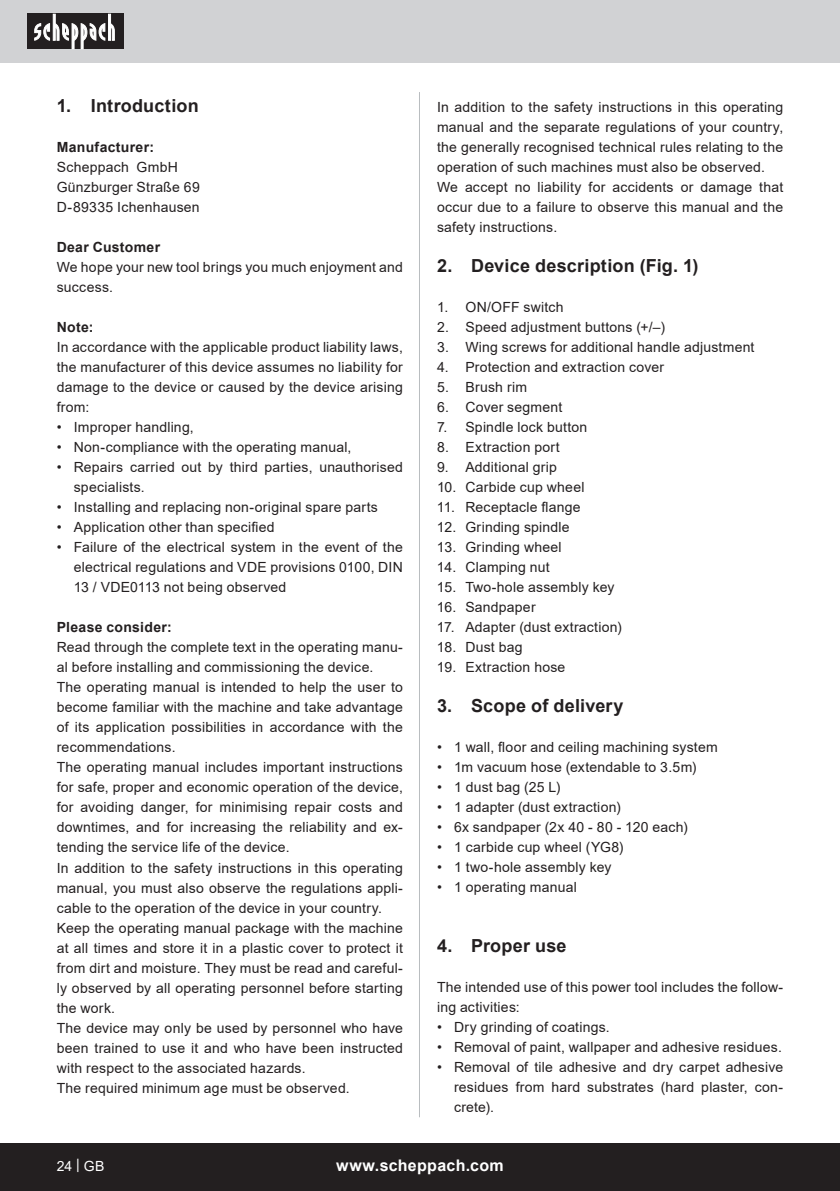
<style>
.page{position:relative;width:840px;height:1191px;background:#fff}
.page>*{position:absolute;margin:0;border:0;box-sizing:border-box;transform-origin:0 0}
.t1{font:700 18px "Arial";letter-spacing:.015em;color:#231f20}
.t2{font:700 16px "Arial";letter-spacing:.02em;color:#fff}
.t3{font:14px/20px "Arial";letter-spacing:.015em;color:#231f20}
.t4{font:700 14px "Arial";letter-spacing:.02em;color:#231f20}
.t5{font:14px "Arial";color:#fff}
</style>
<div class="page">
<div style="left:0;top:0;width:839px;height:63px;background:#d1d2d4"></div>
<div style="left:0;top:1143px;width:839px;height:48px;background:#231f20"></div>
<div style="left:27px;top:14px;width:96px;height:35px;background:#231f20"></div>
<svg style="left:34px;top:14px;width:81px;height:35px"></svg>
<hr style="left:419px;top:92px;width:1px;height:1025px;background:#b9bdc0">
<p class="t1" style="left:57px;top:93px;width:143px">1. Introduction</p>
<p class="t4" style="left:57px;top:137px;width:99px">Manufacturer:</p>
<p class="t3" style="left:57px;top:157px;width:144px">Scheppach GmbH<br>Günzburger Straße 69<br>D-89335 Ichenhausen</p>
<p class="t4" style="left:57px;top:237px;width:105px">Dear Customer</p>
<p class="t3" style="left:57px;top:257px;width:347px">We hope your new tool brings you much enjoyment and success.</p>
<p class="t4" style="left:57px;top:317px;width:38px">Note:</p>
<p class="t3" style="left:57px;top:337px;width:347px;text-align:justify">In accordance with the applicable product liability laws, the manufacturer of this device assumes no liability for damage to the device or caused by the device arising from:</p>
<p class="t3" style="left:57px;top:417px;width:138px">• Improper handling,</p>
<p class="t3" style="left:57px;top:437px;width:296px">• Non-compliance with the operating manual,</p>
<p class="t3" style="left:74px;top:457px;width:330px;text-indent:-17px">• Repairs carried out by third parties, unauthorised specialists.</p>
<p class="t3" style="left:57px;top:497px;width:322px">• Installing and replacing non-original spare parts</p>
<p class="t3" style="left:57px;top:517px;width:219px">• Application other than specified</p>
<p class="t3" style="left:74px;top:537px;width:330px;text-align:justify;text-indent:-17px">• Failure of the electrical system in the event of the electrical regulations and VDE provisions 0100, DIN 13 / VDE0113 not being observed</p>
<p class="t4" style="left:57px;top:617px;width:117px">Please consider:</p>
<p class="t3" style="left:57px;top:637px;width:347px">Read through the complete text in the operating manu&shy;al before installing and commissioning the device.<br>The operating manual is intended to help the user to become familiar with the machine and take advantage of its application possibilities in accordance with the recommendations.<br>The operating manual includes important instructions for safe, proper and economic operation of the device, for avoiding danger, for minimising repair costs and downtimes, and for increasing the reliability and ex&shy;tending the service life of the device.<br>In addition to the safety instructions in this operating manual, you must also observe the regulations appli&shy;cable to the operation of the device in your country.<br>Keep the operating manual package with the machine at all times and store it in a plastic cover to protect it from dirt and moisture. They must be read and careful&shy;ly observed by all operating personnel before starting the work.<br>The device may only be used by personnel who have been trained to use it and who have been instructed with respect to the associated hazards.<br>The required minimum age must be observed.</p>
<p class="t3" style="left:437px;top:97px;width:347px">In addition to the safety instructions in this operating manual and the separate regulations of your country, the generally recognised technical rules relating to the operation of such machines must also be observed.<br>We accept no liability for accidents or damage that occur due to a failure to observe this manual and the safety instructions.</p>
<p class="t1" style="left:437px;top:253px;width:263px">2. Device description (Fig. 1)</p>
<p class="t3" style="left:437px;top:297px;width:128px">1. ON/OFF switch</p>
<p class="t3" style="left:437px;top:317px;width:229px">2. Speed adjustment buttons (+/–)</p>
<p class="t3" style="left:437px;top:337px;width:319px">3. Wing screws for additional handle adjustment</p>
<p class="t3" style="left:437px;top:357px;width:228px">4. Protection and extraction cover</p>
<p class="t3" style="left:437px;top:377px;width:91px">5. Brush rim</p>
<p class="t3" style="left:437px;top:397px;width:127px">6. Cover segment</p>
<p class="t3" style="left:437px;top:417px;width:152px">7. Spindle lock button</p>
<p class="t3" style="left:437px;top:437px;width:124px">8. Extraction port</p>
<p class="t3" style="left:437px;top:457px;width:121px">9. Additional grip</p>
<p class="t3" style="left:437px;top:477px;width:149px">10. Carbide cup wheel</p>
<p class="t3" style="left:437px;top:497px;width:145px">11. Receptacle flange</p>
<p class="t3" style="left:437px;top:517px;width:134px">12. Grinding spindle</p>
<p class="t3" style="left:437px;top:537px;width:126px">13. Grinding wheel</p>
<p class="t3" style="left:437px;top:557px;width:114px">14. Clamping nut</p>
<p class="t3" style="left:437px;top:577px;width:179px">15. Two-hole assembly key</p>
<p class="t3" style="left:437px;top:597px;width:100px">16. Sandpaper</p>
<p class="t3" style="left:437px;top:617px;width:186px">17. Adapter (dust extraction)</p>
<p class="t3" style="left:436px;top:637px;width:87px">18. Dust bag</p>
<p class="t3" style="left:436px;top:657px;width:130px">19. Extraction hose</p>
<p class="t1" style="left:437px;top:693px;width:188px">3. Scope of delivery</p>
<p class="t3" style="left:437px;top:737px;width:282px">• 1 wall, floor and ceiling machining system</p>
<p class="t3" style="left:437px;top:757px;width:261px">• 1m vacuum hose (extendable to 3.5m)</p>
<p class="t3" style="left:437px;top:777px;width:125px">• 1 dust bag (25 L)</p>
<p class="t3" style="left:437px;top:797px;width:185px">• 1 adapter (dust extraction)</p>
<p class="t3" style="left:437px;top:817px;width:252px">• 6x sandpaper (2x 40 - 80 - 120 each)</p>
<p class="t3" style="left:437px;top:837px;width:188px">• 1 carbide cup wheel (YG8)</p>
<p class="t3" style="left:437px;top:857px;width:176px">• 1 two-hole assembly key</p>
<p class="t3" style="left:437px;top:877px;width:141px">• 1 operating manual</p>
<p class="t1" style="left:437px;top:933px;width:131px">4. Proper use</p>
<p class="t3" style="left:437px;top:977px;width:347px">The intended use of this power tool includes the follow&shy;ing activities:</p>
<p class="t3" style="left:437px;top:1017px;width:174px">• Dry grinding of coatings.</p>
<p class="t3" style="left:437px;top:1037px;width:346px">• Removal of paint, wallpaper and adhesive residues.</p>
<p class="t3" style="left:454px;top:1057px;width:330px;text-align:justify;text-indent:-17px">• Removal of tile adhesive and dry carpet adhesive residues from hard substrates (hard plaster, con&shy;crete).</p>
<p class="t5" style="left:57px;top:1156px;width:49px">24 | GB</p>
<p class="t2" style="left:336px;top:1154px;width:169px">www.scheppach.com</p>
</div>
